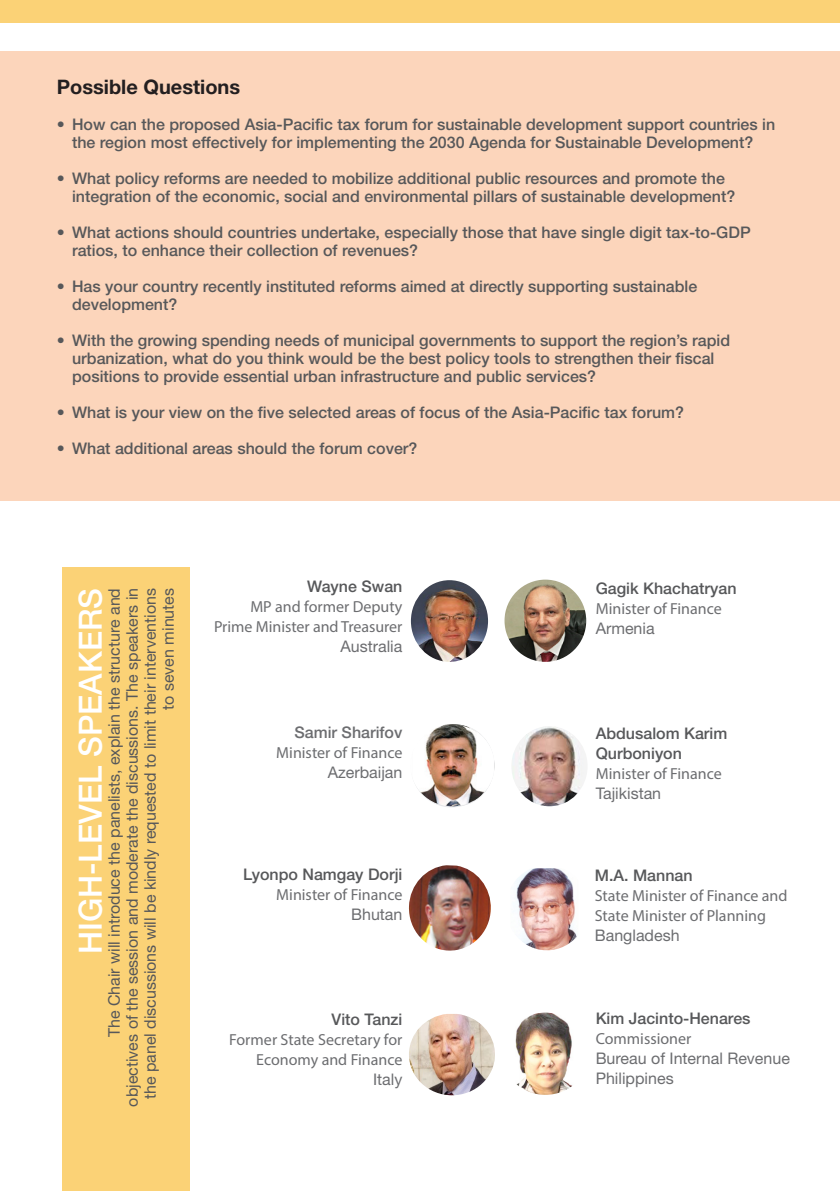
<style>
.page{position:relative;width:840px;height:1191px;background:#fff}
.page>*{position:absolute;margin:0;border:0;box-sizing:border-box;transform-origin:0 0}
.t1{font:500 32px "Helvetica Neue LT Std";color:#fff}
.t2{font:700 20px "Helvetica Neue LT Std";color:#231f20}
.t3{font:500 16px/18px "Helvetica Neue LT Std";color:#57585a}
.t4{font:16px/20px "Myriad Pro";color:#6c6d70;text-align:right}
.t5{font:16px/18px "Helvetica Neue LT Std";color:#57585a;text-align:right}
.t6{font:16px "Helvetica Neue LT Std";color:#6c6d70}
.t7{font:500 16px "Helvetica Neue LT Std";color:#6c6d70}
.s1{font-family:"Helvetica Neue LT Std"}
</style>
<div class="page">
<div style="left:62px;top:567px;width:128px;height:624px;background:#fbd276"></div>
<div style="left:0;top:0;width:839px;height:23px;background:#fbd276"></div>
<div style="left:0;top:51px;width:839px;height:449px;background:#fcd5bb"></div>
<img style="left:504px;top:579px;width:82px;height:83px;border-radius:41px">
<img style="left:408px;top:865px;width:83px;height:86px">
<img style="left:417px;top:724px;width:73px;height:82px">
<img style="left:410px;top:580px;width:78px;height:82px">
<img style="left:512px;top:726px;width:75px;height:80px">
<img style="left:516px;top:868px;width:61px;height:82px">
<img style="left:409px;top:1014px;width:85px;height:81px">
<img style="left:515px;top:1012px;width:58px;height:82px">
<p class="t2" style="left:57px;top:74px;width:185px">Possible Questions</p>
<p class="t3" style="left:57px;top:115px;width:719px;text-align:center">• How can the proposed Asia-Pacific tax forum for sustainable development support countries in the region most effectively for implementing the 2030 Agenda for Sustainable Development?</p>
<p class="t3" style="left:72px;top:169px;width:664px;text-indent:-15px">• What policy reforms are needed to mobilize additional public resources and promote the integration of the economic, social and environmental pillars of sustainable development?</p>
<p class="t3" style="left:72px;top:223px;width:679px;text-indent:-15px">• What actions should countries undertake, especially those that have single digit tax-to-GDP ratios, to enhance their collection of revenues?</p>
<p class="t3" style="left:72px;top:277px;width:626px;text-indent:-15px">• Has your country recently instituted reforms aimed at directly supporting sustainable development?</p>
<p class="t3" style="left:72px;top:331px;width:659px;text-indent:-15px">• With the growing spending needs of municipal governments to support the region’s rapid urbanization, what do you think would be the best policy tools to strengthen their fiscal positions to provide essential urban infrastructure and public services?</p>
<p class="t3" style="left:57px;top:403px;width:628px">• What is your view on the five selected areas of focus of the Asia-Pacific tax forum?</p>
<p class="t3" style="left:57px;top:439px;width:362px">• What additional areas should the forum cover?</p>
<p class="t1" style="left:71px;top:954px;width:368px;rotate:-90deg">HIGH-LEVEL SPEAKERS</p>
<p class="t5" style="left:105px;top:1106px;width:520px;rotate:-90deg">The Chair will introduce the panelists, explain the structure and objectives of the session and moderate the discussions. The speakers in the panel discussions will be kindly requested to limit their interventions to seven minutes</p>
<p class="t3" style="left:307px;top:577px;width:97px">Wayne Swan</p>
<p class="t4" style="left:214px;top:596px;width:190px">MP and former Deputy<br>Prime Minister and Treasurer<br><span class="s1">Australia</span></p>
<p class="t7" style="left:294px;top:722px;width:109px">Samir Sharifov</p>
<p class="t4" style="left:276px;top:742px;width:128px">Minister of Finance<br><span class="s1">Azerbaijan</span></p>
<p class="t3" style="left:243px;top:865px;width:161px">Lyonpo Namgay Dorji</p>
<p class="t4" style="left:276px;top:884px;width:128px">Minister of Finance</p>
<p class="t6" style="left:351px;top:904px;width:53px">Bhutan</p>
<p class="t3" style="left:331px;top:1010px;width:72px">Vito Tanzi</p>
<p class="t4" style="left:229px;top:1029px;width:175px">Former State Secretary for<br>Economy and Finance</p>
<p class="t6" style="left:373px;top:1069px;width:31px">Italy</p>
<p class="t3" style="left:595px;top:579px;width:142px">Gagik Khachatryan</p>
<p class="t4" style="left:595px;top:598px;width:128px">Minister of Finance</p>
<p class="t6" style="left:595px;top:619px;width:60px">Armenia</p>
<p class="t3" style="left:595px;top:724px;width:133px">Abdusalom Karim</p>
<p class="t3" style="left:595px;top:744px;width:88px">Qurboniyon</p>
<p class="t4" style="left:595px;top:764px;width:128px">Minister of Finance</p>
<p class="t6" style="left:595px;top:784px;width:67px">Tajikistan</p>
<p class="t3" style="left:594px;top:866px;width:99px">M.A. Mannan</p>
<p class="t4" style="left:594px;top:885px;width:194px;text-align:left">State Minister of Finance and<br>State Minister of Planning</p>
<p class="t6" style="left:594px;top:925px;width:86px">Bangladesh</p>
<p class="t3" style="left:595px;top:1009px;width:156px">Kim Jacinto-Henares</p>
<p class="t4" style="left:595px;top:1028px;width:97px">Commissioner</p>
<p class="t6" style="left:595px;top:1049px;width:196px">Bureau of Internal Revenue</p>
<p class="t6" style="left:595px;top:1069px;width:79px">Philippines</p>
</div>
